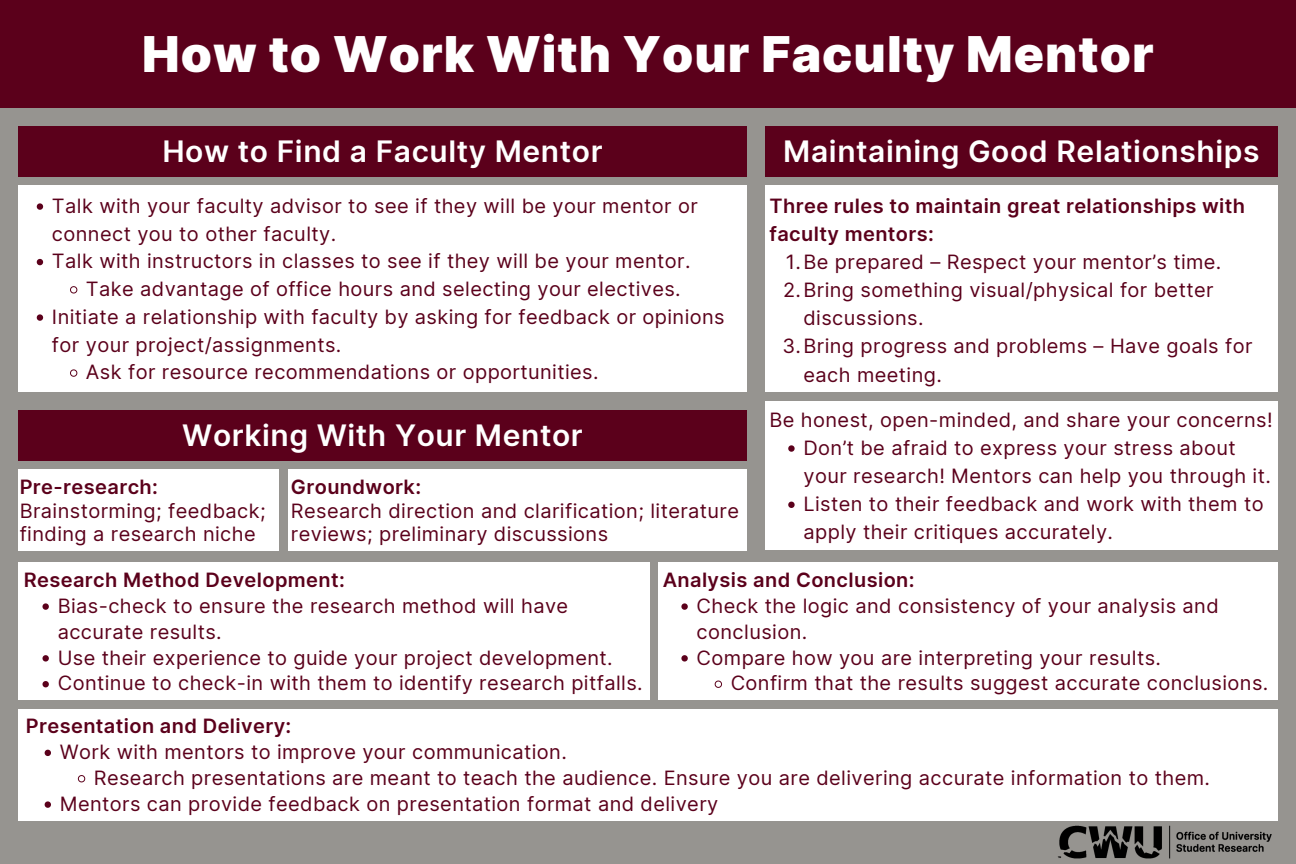
<style>
.page{position:relative;width:1296px;height:864px;background:#969490}
.page>*{position:absolute;margin:0;border:0;box-sizing:border-box;transform-origin:0 0}
.t1{font:900 50px "Inter";letter-spacing:.02em;color:#fff}
.t2{font:600 30px "Inter";letter-spacing:.02em;color:#fff}
.t3{font:20px/28.1px "Inter";letter-spacing:.02em;color:#5b001b}
.t4{font:600 20px/28.1px "Inter";letter-spacing:.02em;color:#5b001b}
</style>
<div class="page">
<div style="left:0;top:0;width:1296px;height:108px;background:#5b001b"></div>
<div style="left:765px;top:126px;width:513px;height:50px;background:#5b001b"></div>
<div style="left:18px;top:410px;width:729px;height:51px;background:#5b001b"></div>
<div style="left:18px;top:126px;width:729px;height:50px;background:#5b001b"></div>
<div style="left:765px;top:185px;width:513px;height:207px;background:#fff"></div>
<div style="left:18px;top:185px;width:729px;height:207px;background:#fff"></div>
<svg style="left:37px;top:203px;width:6px;height:7px"></svg>
<svg style="left:37px;top:259px;width:6px;height:6px"></svg>
<svg style="left:70px;top:286px;width:7px;height:7px"></svg>
<svg style="left:37px;top:314px;width:6px;height:7px"></svg>
<svg style="left:70px;top:369px;width:7px;height:8px"></svg>
<div style="left:18px;top:470px;width:261px;height:81px;background:#fff"></div>
<div style="left:765px;top:401px;width:513px;height:149px;background:#fff"></div>
<svg style="left:788px;top:445px;width:7px;height:7px"></svg>
<svg style="left:788px;top:502px;width:7px;height:6px"></svg>
<div style="left:659px;top:563px;width:619px;height:137px;background:#fff"></div>
<svg style="left:681px;top:603px;width:7px;height:7px"></svg>
<svg style="left:681px;top:655px;width:7px;height:7px"></svg>
<svg style="left:715px;top:681px;width:7px;height:7px"></svg>
<div style="left:18px;top:563px;width:632px;height:137px;background:#fff"></div>
<svg style="left:42px;top:603px;width:7px;height:7px"></svg>
<svg style="left:42px;top:655px;width:7px;height:7px"></svg>
<svg style="left:42px;top:681px;width:7px;height:6px"></svg>
<div style="left:288px;top:470px;width:459px;height:81px;background:#fff"></div>
<div style="left:18px;top:709px;width:1260px;height:111px;background:#fff"></div>
<svg style="left:45px;top:750px;width:6px;height:6px"></svg>
<svg style="left:78px;top:775px;width:7px;height:7px"></svg>
<svg style="left:45px;top:801px;width:6px;height:7px"></svg>
<img style="left:1059px;top:825px;width:213px;height:30px">
<img style="left:1058px;top:855px;width:113px;height:4px">
<p class="t1" style="left:142px;top:23px;width:1013px">How to Work With Your Faculty Mentor</p>
<h2 class="t2" style="left:162px;top:133px;width:442px">How to Find a Faculty Mentor</h2>
<h3 class="t3" style="left:52px;top:192px;width:647px;line-height:27.8px">Talk with your faculty advisor to see if they will be your mentor or connect you to other faculty.</h3>
<p class="t3" style="left:52px;top:247px;width:640px">Talk with instructors in classes to see if they will be your mentor.</p>
<p class="t3" style="left:86px;top:275px;width:596px">Take advantage of office hours and selecting your electives.</p>
<p class="t3" style="left:52px;top:303px;width:674px;line-height:27.8px">Initiate a relationship with faculty by asking for feedback or opinions for your project/assignments.</p>
<h2 class="t3" style="left:86px;top:358px;width:514px">Ask for resource recommendations or opportunities.</h2>
<h1 class="t2" style="left:783px;top:133px;width:478px">Maintaining Good Relationships</h1>
<p class="t4" style="left:770px;top:192px;width:477px">Three rules to maintain great relationships with faculty mentors:</p>
<p class="t3" style="left:786px;top:248px;width:437px">1.Be prepared – Respect your mentor’s time.</p>
<p class="t3" style="left:803px;top:276px;width:412px;text-indent:-20px">2.Bring something visual/physical for better discussions.</p>
<p class="t3" style="left:803px;top:332px;width:451px;text-indent:-21px">3.Bring progress and problems – Have goals for each meeting.</p>
<p class="t3" style="left:770px;top:405px;width:505px">Be honest, open-minded, and share your concerns!</p>
<p class="t3" style="left:803px;top:433px;width:469px">Don’t be afraid to express your stress about your research! Mentors can help you through it.</p>
<p class="t3" style="left:803px;top:490px;width:462px">Listen to their feedback and work with them to apply their critiques accurately.</p>
<p class="t4" style="left:663px;top:566px;width:253px">Analysis and Conclusion:</p>
<p class="t3" style="left:697px;top:593px;width:524px;line-height:25.9px">Check the logic and consistency of your analysis and conclusion.</p>
<h3 class="t3" style="left:697px;top:643px;width:466px">Compare how you are interpreting your results.</h3>
<p class="t3" style="left:731px;top:669px;width:539px">Confirm that the results suggest accurate conclusions.</p>
<h2 class="t2" style="left:182px;top:417px;width:402px">Working With Your Mentor</h2>
<p class="t4" style="left:291px;top:473px;width:132px">Groundwork:</p>
<p class="t3" style="left:291px;top:499px;width:450px;line-height:23.6px">Research direction and clarification; literature reviews; preliminary discussions</p>
<p class="t4" style="left:20px;top:473px;width:140px">Pre-research:</p>
<p class="t3" style="left:20px;top:499px;width:247px;line-height:23.6px">Brainstorming; feedback; finding a research niche</p>
<p class="t4" style="left:24px;top:566px;width:323px">Research Method Development:</p>
<p class="t3" style="left:58px;top:593px;width:512px;line-height:25.9px">Bias-check to ensure the research method will have accurate results.</p>
<h3 class="t3" style="left:58px;top:643px;width:556px">Use their experience to guide your project development.</h3>
<p class="t3" style="left:58px;top:669px;width:586px">Continue to check-in with them to identify research pitfalls.</p>
<h3 class="t4" style="left:26px;top:712px;width:267px">Presentation and Delivery:</h3>
<p class="t3" style="left:60px;top:738px;width:509px">Work with mentors to improve your communication.</p>
<p class="t3" style="left:94px;top:764px;width:1118px">Research presentations are meant to teach the audience. Ensure you are delivering accurate information to them.</p>
<p class="t3" style="left:60px;top:789px;width:660px">Mentors can provide feedback on presentation format and delivery</p>
</div>
